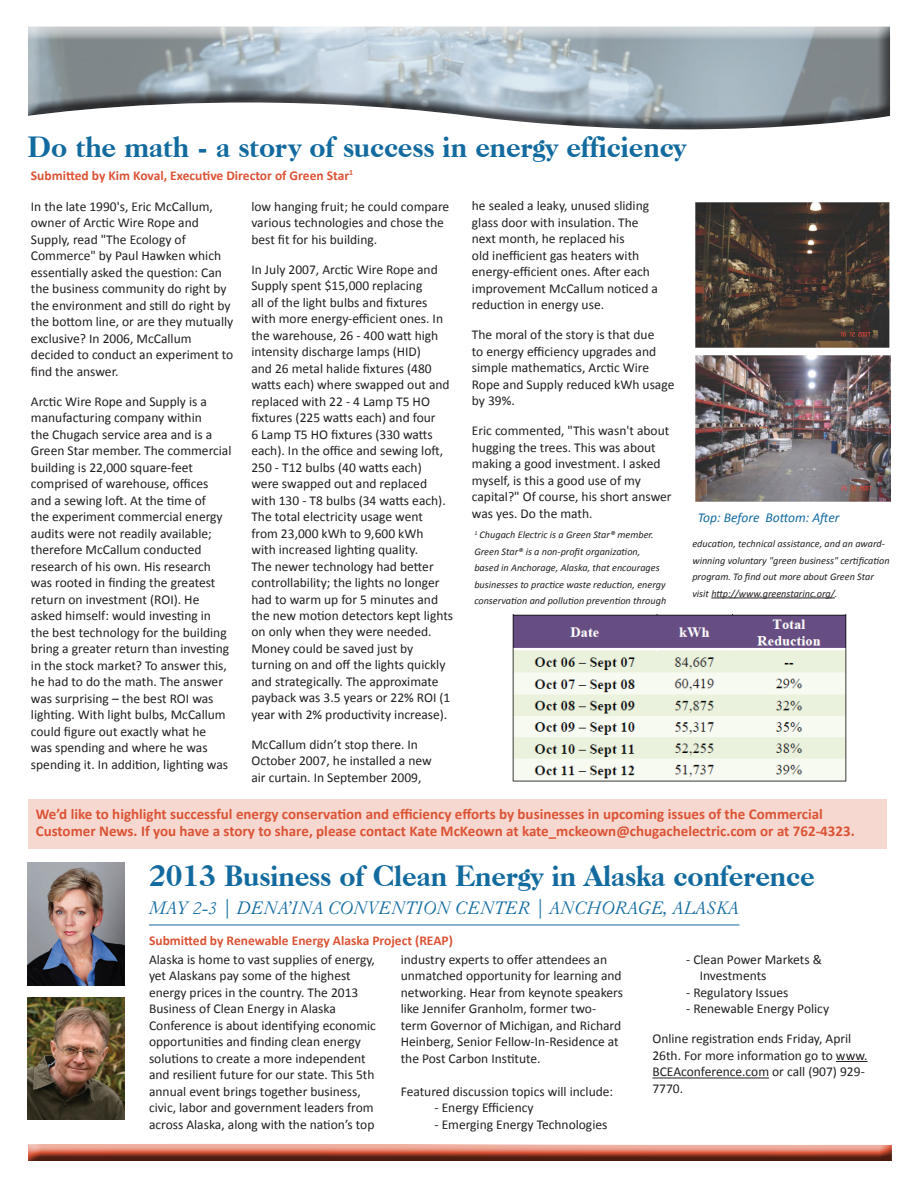
<style>
.page{position:relative;width:918px;height:1188px;background:#fff}
.page>*{position:absolute;margin:0;border:0;box-sizing:border-box;transform-origin:0 0}
.t1{font:800 28.5px "Caslon Old Face BT";color:#126a9f}
.t2{font:italic 19.5px "Caslon Old Face BT";color:#126a9f}
.t3{font:700 15px/16.5px "Calibri";color:#db5335}
.t4{font:13.5px/16.5px "Calibri";color:#231f20}
.t5{font:700 13.5px "Calibri";color:#db5335}
.t6{font:italic 13.5px "Calibri";color:#126a9f}
.t7{font:italic 10.2px/16.5px "Calibri";color:#231f20}
</style>
<div class="page">
<div style="left:25px;top:27px;width:865px;height:105px;background:#231f20;opacity:.75"></div>
<img style="left:512px;top:614px;width:335px;height:168px">
<hr style="left:711px;top:598px;width:124px;height:1px;background:#231f20">
<img style="left:696px;top:202px;width:193px;height:146px">
<img style="left:696px;top:355px;width:194px;height:146px">
<hr style="left:836px;top:1061px;width:32px;height:1px;background:#231f20">
<hr style="left:652px;top:1078px;width:117px;height:1px;background:#231f20">
<hr style="left:149px;top:925px;width:590px;height:1px;background:#126a9f">
<img style="left:28px;top:863px;width:97px;height:122px">
<img style="left:28px;top:997px;width:97px;height:123px">
<div style="left:28px;top:799px;width:858px;height:50px;background:#f7d8d0"></div>
<div style="left:26px;top:1142px;width:867px;height:15px;background:#fff;opacity:.75"></div>
<div style="left:26px;top:1145px;width:867px;height:17px;background:#231f20;opacity:.75"></div>
<h1 class="t1" style="left:28px;top:129px;width:660px">Do the math - a story of success in energy efficiency</h1>
<p class="t5" style="left:31px;top:167px;width:324px">Submitted by Kim Koval, Executive Director of Green Star<sup>1</sup></p>
<p class="t4" style="left:31px;top:198px;width:204px">In the late 1990's, Eric McCallum, owner of Arctic Wire Rope and<br>Supply, read "The Ecology of<br>Commerce" by Paul Hawken which essentially asked the question: Can the business community do right by the environment and still do right by the bottom line, or are they mutually exclusive? In 2006, McCallum decided to conduct an experiment to find the answer.</p>
<p class="t4" style="left:31px;top:393px;width:202px">Arctic Wire Rope and Supply is a manufacturing company within<br>the Chugach service area and is a Green Star member. The commercial building is 22,000 square-feet comprised of warehouse, offices and a sewing loft. At the time of<br>the experiment commercial energy audits were not readily available; therefore McCallum conducted research of his own. His research was rooted in finding the greatest return on investment (ROI). He asked himself: would investing in the best technology for the building bring a greater return than investing in the stock market? To answer this, he had to do the math. The answer was surprising – the best ROI was lighting. With light bulbs, McCallum could figure out exactly what he<br>was spending and where he was spending it. In addition, lighting was</p>
<p class="t4" style="left:251px;top:198px;width:199px">low hanging fruit; he could compare various technologies and chose the best fit for his building.</p>
<p class="t4" style="left:251px;top:261px;width:203px">In July 2007, Arctic Wire Rope and<br>Supply spent $15,000 replacing<br>all of the light bulbs and fixtures with more energy-efficient ones. In the warehouse, 26 - 400 watt high intensity discharge lamps (HID)<br>and 26 metal halide fixtures (480 watts each) where swapped out and replaced with 22 - 4 Lamp T5 HO fixtures (225 watts each) and four<br>6 Lamp T5 HO fixtures (330 watts each). In the office and sewing loft,<br>250 - T12 bulbs (40 watts each)<br>were swapped out and replaced with 130 - T8 bulbs (34 watts each).<br>The total electricity usage went<br>from 23,000 kWh to 9,600 kWh<br>with increased lighting quality.<br>The newer technology had better controllability; the lights no longer had to warm up for 5 minutes and the new motion detectors kept lights on only when they were needed.<br>Money could be saved just by turning on and off the lights quickly and strategically. The approximate payback was 3.5 years or 22% ROI (1 year with 2% productivity increase).</p>
<p class="t4" style="left:251px;top:736px;width:182px">McCallum didn’t stop there. In<br>October 2007, he installed a new air curtain. In September 2009,</p>
<p class="t4" style="left:472px;top:198px;width:188px">he sealed a leaky, unused sliding glass door with insulation. The next month, he replaced his<br>old inefficient gas heaters with energy-efficient ones. After each improvement McCallum noticed a reduction in energy use.</p>
<p class="t4" style="left:472px;top:327px;width:204px">The moral of the story is that due<br>to energy efficiency upgrades and simple mathematics, Arctic Wire<br>Rope and Supply reduced kWh usage by 39%.</p>
<p class="t4" style="left:472px;top:423px;width:201px">Eric commented, "This wasn't about hugging the trees. This was about making a good investment. I asked myself, is this a good use of my capital?" Of course, his short answer was yes. Do the math.</p>
<p class="t6" style="left:698px;top:508px;width:143px">Top: Before Bottom: After</p>
<p class="t7" style="left:474px;top:526px;width:193px"><sup>1</sup> Chugach Electric is a Green Star® member.<br>Green Star® is a non-profit organization, based in Anchorage, Alaska, that encourages businesses to practice waste reduction, energy conservation and pollution prevention through</p>
<p class="t7" style="left:692px;top:535px;width:199px">education, technical assistance, and an award&shy;winning voluntary "green business" certification program. To find out more about Green Star visit http://www.greenstarinc.org/.</p>
<p class="t3" style="left:36px;top:806px;width:820px">We’d like to highlight successful energy conservation and efficiency efforts by businesses in upcoming issues of the Commercial<br>Customer News. If you have a story to share, please contact Kate McKeown at kate_mckeown@chugachelectric.com or at 762-4323.</p>
<h1 class="t1" style="left:149px;top:859px;width:667px">2013 Business of Clean Energy in Alaska conference</h1>
<h2 class="t2" style="left:149px;top:897px;width:592px">MAY 2-3 | DENA’INA CONVENTION CENTER | ANCHORAGE, ALASKA</h2>
<p class="t5" style="left:149px;top:932px;width:305px">Submitted by Renewable Energy Alaska Project (REAP)</p>
<p class="t4" style="left:149px;top:951px;width:228px">Alaska is home to vast supplies of energy, yet Alaskans pay some of the highest energy prices in the country. The 2013<br>Business of Clean Energy in Alaska Conference is about identifying economic opportunities and finding clean energy solutions to create a more independent and resilient future for our state. This 5th annual event brings together business, civic, labor and government leaders from across Alaska, along with the nation’s top</p>
<p class="t4" style="left:401px;top:951px;width:224px">industry experts to offer attendees an unmatched opportunity for learning and networking. Hear from keynote speakers like Jennifer Granholm, former two&shy;term Governor of Michigan, and Richard Heinberg, Senior Fellow-In-Residence at the Post Carbon Institute.</p>
<p class="t4" style="left:401px;top:1083px;width:214px">Featured discussion topics will include:</p>
<p class="t4" style="left:434px;top:1100px;width:101px">- Energy Efficiency</p>
<p class="t4" style="left:434px;top:1116px;width:174px">- Emerging Energy Technologies</p>
<p class="t4" style="left:700px;top:951px;width:124px;text-indent:-14px">- Clean Power Markets &amp;<br>Investments</p>
<p class="t4" style="left:686px;top:984px;width:104px">- Regulatory Issues</p>
<p class="t4" style="left:686px;top:1001px;width:144px">- Renewable Energy Policy</p>
<p class="t4" style="left:652px;top:1031px;width:217px">Online registration ends Friday, April<br>26th. For more information go to www.<br>BCEAconference.com or call (907) 929-<br>7770.</p>
</div>
